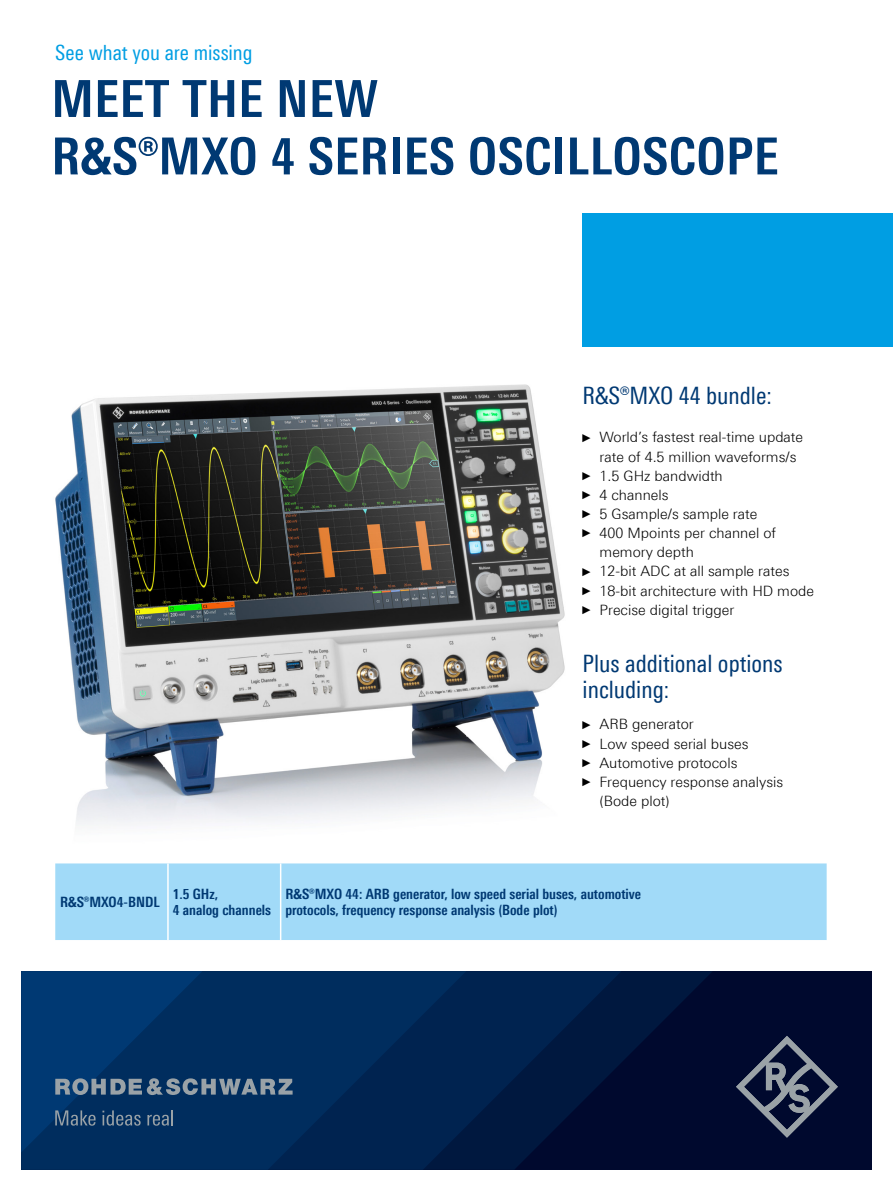
<style>
.page{position:relative;width:893px;height:1191px;background:#fff}
.page>*{position:absolute;margin:0;border:0;box-sizing:border-box;transform-origin:0 0}
.Seiten_Headline_34Pt{font:700 51px/57.4px "Linotype Univers 620 Cn";letter-spacing:.01em;color:#003973}
.Mittlere_Headline_bl{font:24px/26.4px "Linotype Univers 420 Cn";color:#003973}
.t1{font:21px "Linotype Univers 420 Cn";letter-spacing:-.005em;color:#009ee3}
.t2{font:300 14.25px/19.2px "Linotype Univers 330";color:#000}
.Tabellenueberschrift{font:700 14.25px/16px "Linotype Univers 620 Cn";color:#003973}
.s1{font-family:"Arial Narrow";font-weight:400;font-size:11.4px}
</style>
<div class="page">
<img style="left:55px;top:213px;width:528px;height:613px">
<div style="left:21px;top:971px;width:851px;height:198px;background:#00092e"></div>
<svg style="left:621px;top:971px;width:91px;height:91px;fill:#00153d"></svg>
<svg style="left:466px;top:971px;width:155px;height:198px"></svg>
<svg style="left:21px;top:971px;width:445px;height:198px;background:#002756"></svg>
<svg style="left:736px;top:1036px;width:102px;height:101px"></svg>
<svg style="left:21px;top:971px;width:272px;height:181px;background:#083768"></svg>
<div style="left:55px;top:863px;width:772px;height:77px;background:#a1daf8"></div>
<hr style="left:167px;top:863px;width:2px;height:77px;background:#fff">
<hr style="left:280px;top:863px;width:1px;height:77px;background:#fff">
<div style="left:583px;top:213px;width:310px;height:134px;background:#009ee3"></div>
<h3 class="t1" style="left:55px;top:40px;width:199px">See what you are missing</h3>
<p class="Seiten_Headline_34Pt" style="left:51px;top:70px;width:729px">MEET THE NEW<br>R&amp;S®MXO 4 SERIES OSCILLOSCOPE</p>
<p class="Mittlere_Headline_bl" style="left:583px;top:382px;width:191px">R&amp;S®MXO 44 bundle:</p>
<p class="t2" style="left:600px;top:427px;width:205px;text-indent:-17px"><span class="s1">►</span> World’s fastest real-time update rate of 4.5 million waveforms/s</p>
<p class="t2" style="left:583px;top:466px;width:142px"><span class="s1">►</span> 1.5 GHz bandwidth</p>
<p class="t2" style="left:583px;top:485px;width:88px"><span class="s1">►</span> 4 channels</p>
<p class="t2" style="left:583px;top:504px;width:176px"><span class="s1">►</span> 5 Gsample/s sample rate</p>
<p class="t2" style="left:600px;top:523px;width:178px;text-indent:-17px"><span class="s1">►</span> 400 Mpoints per channel of memory depth</p>
<p class="t2" style="left:583px;top:561px;width:208px"><span class="s1">►</span> 12-bit ADC at all sample rates</p>
<p class="t2" style="left:583px;top:580px;width:233px"><span class="s1">►</span> 18-bit architecture with HD mode</p>
<p class="t2" style="left:583px;top:600px;width:153px"><span class="s1">►</span> Precise digital trigger</p>
<p class="Mittlere_Headline_bl" style="left:583px;top:650px;width:202px">Plus additional options including:</p>
<p class="t2" style="left:583px;top:714px;width:113px"><span class="s1">►</span> ARB generator</p>
<p class="t2" style="left:583px;top:734px;width:168px"><span class="s1">►</span> Low speed serial buses</p>
<p class="t2" style="left:583px;top:753px;width:156px"><span class="s1">►</span> Automotive protocols</p>
<p class="t2" style="left:600px;top:772px;width:185px;text-indent:-17px"><span class="s1">►</span> Frequency response analysis (Bode plot)</p>
<p class="Tabellenueberschrift" style="left:60px;top:893px;width:101px">R&amp;S®MXO4-BNDL</p>
<p class="Tabellenueberschrift" style="left:173px;top:885px;width:100px">1.5 GHz,<br>4 analog channels</p>
<p class="Tabellenueberschrift" style="left:285px;top:885px;width:357px">R&amp;S®MXO 44: ARB generator, low speed serial buses, automotive protocols, frequency response analysis (Bode plot)</p>
</div>
